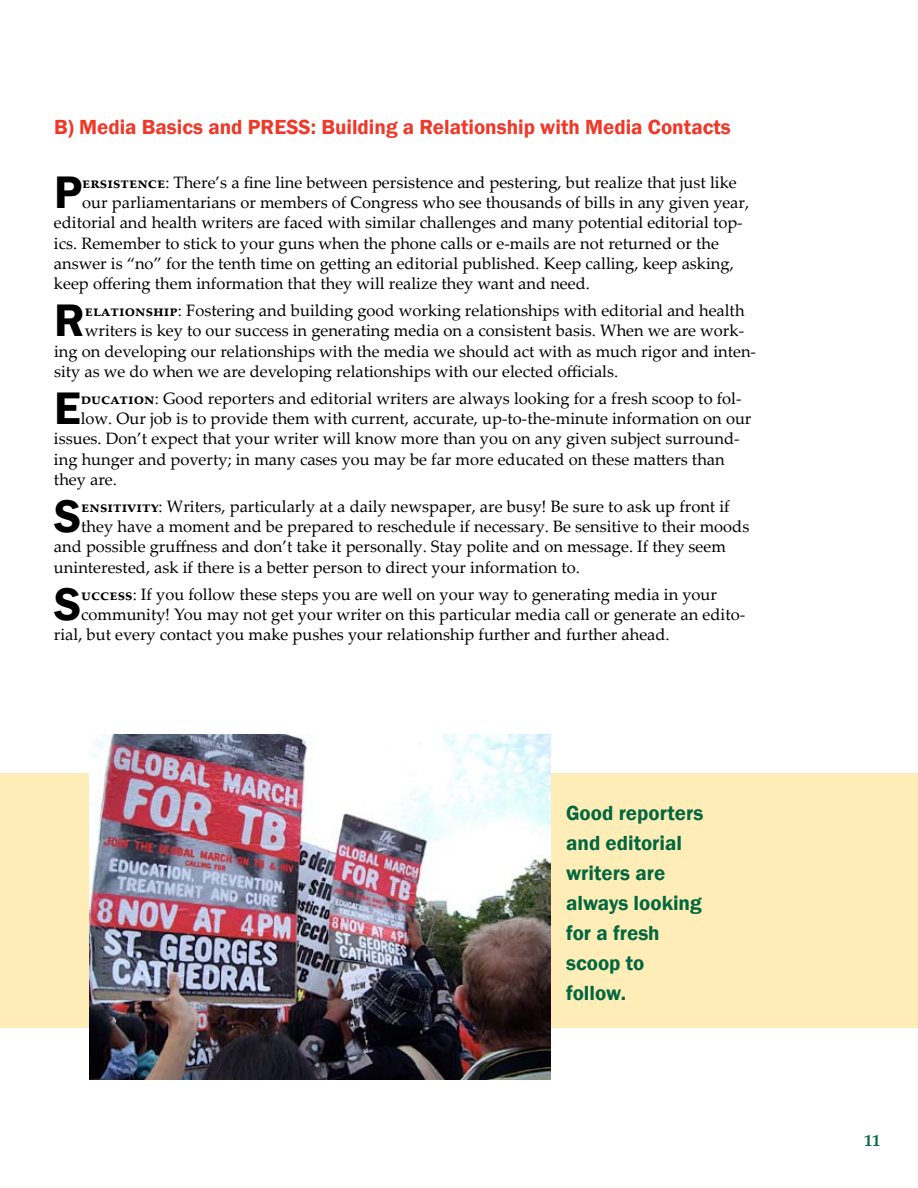
<style>
.page{position:relative;width:918px;height:1188px;background:#fff}
.page>*{position:absolute;margin:0;border:0;box-sizing:border-box;transform-origin:0 0}
.t1{font:600 46.95px "Franklin Gothic";color:#000}
.t2{font:600 21px/30px "Franklin Gothic";color:#00673e}
.t3{font:600 21px "Franklin Gothic";color:#ef3829}
.t4{font:16.5px "Palatino Linotype";color:#000}
.t5{font:700 16.5px "Palatino Linotype";color:#00673e}
.s1{font-weight:700}
</style>
<div class="page">
<div style="left:0;top:773px;width:918px;height:255px;background:#ffedb8"></div>
<img style="left:90px;top:735px;width:460px;height:345px">
<p class="t3" style="left:54px;top:115px;width:678px">B) Media Basics and PRESS: Building a Relationship with Media Contacts</p>
<h1 class="t1" style="left:54px;top:165px;width:30px">P</h1>
<p class="t4" style="left:82px;top:176px;width:656px"><span class="s1">!"#$#%!&amp;'!</span>: There’s a fine line between persistence and pestering, but realize that just like</p>
<p class="t4" style="left:82px;top:196px;width:668px">our parliamentarians or members of Congress who see thousands of bills in any given year,</p>
<p class="t4" style="left:54px;top:216px;width:690px">editorial and health writers are faced with similar challenges and many potential editorial top‑</p>
<p class="t4" style="left:54px;top:237px;width:666px">ics. Remember to stick to your guns when the phone calls or e‑mails are not returned or the</p>
<p class="t4" style="left:54px;top:257px;width:681px">answer is “no” for the tenth time on geHing an editorial published. Keep calling, keep asking,</p>
<p class="t4" style="left:54px;top:277px;width:537px">keep offering them information that they will realize they want and need.</p>
<h1 class="t1" style="left:54px;top:293px;width:32px">R</h1>
<p class="t4" style="left:85px;top:304px;width:661px"><span class="s1">!()%$*&amp;#+$,</span>: Fostering and building good working relationships with editorial and health</p>
<p class="t4" style="left:85px;top:324px;width:661px">writers is key to our success in generating media on a consistent basis. When we are work‑</p>
<p class="t4" style="left:54px;top:345px;width:704px">ing on developing our relationships with the media we should act with as much rigor and inten‑</p>
<p class="t4" style="left:54px;top:365px;width:566px">sity as we do when we are developing relationships with our elected officials.</p>
<h1 class="t1" style="left:54px;top:381px;width:28px">E</h1>
<p class="t4" style="left:81px;top:392px;width:662px"><span class="s1">-.')%$*&amp;</span>: Good reporters and editorial writers are always looking for a fresh scoop to fol‑</p>
<p class="t4" style="left:81px;top:412px;width:672px">low. Our job is to provide them with current, accurate, up‑to‑the‑minute information on our</p>
<p class="t4" style="left:54px;top:432px;width:687px">issues. Don’t expect that your writer will know more than you on any given subject surround‑</p>
<p class="t4" style="left:54px;top:453px;width:672px">ing hunger and poverty; in many cases you may be far more educated on these maHers than</p>
<p class="t4" style="left:54px;top:473px;width:64px">they are.</p>
<h1 class="t1" style="left:54px;top:489px;width:29px">S</h1>
<p class="t4" style="left:81px;top:500px;width:650px"><span class="s1">!&amp;#$%$/$%0</span>: Writers, particularly at a daily newspaper, are busy! Be sure to ask up front if</p>
<p class="t4" style="left:81px;top:520px;width:670px">they have a moment and be prepared to reschedule if necessary. Be sensitive to their moods</p>
<p class="t4" style="left:54px;top:540px;width:674px">and possible gruffness and don’t take it personally. Stay polite and on message. If they seem</p>
<p class="t4" style="left:54px;top:561px;width:527px">uninterested, ask if there is a beHer person to direct your information to.</p>
<h1 class="t1" style="left:54px;top:577px;width:29px">S</h1>
<p class="t4" style="left:81px;top:588px;width:637px"><span class="s1">.''!##</span>: If you follow these steps you are well on your way to generating media in your</p>
<p class="t4" style="left:81px;top:608px;width:665px">community! You may not get your writer on this particular media call or generate an edito‑</p>
<p class="t4" style="left:54px;top:628px;width:617px">rial, but every contact you make pushes your relationship further and further ahead.</p>
<p class="t2" style="left:566px;top:797px;width:139px">Good reporters and editorial writers are always looking for a fresh scoop to follow.</p>
<p class="t5" style="left:864px;top:1134px;width:18px">11</p>
</div>
